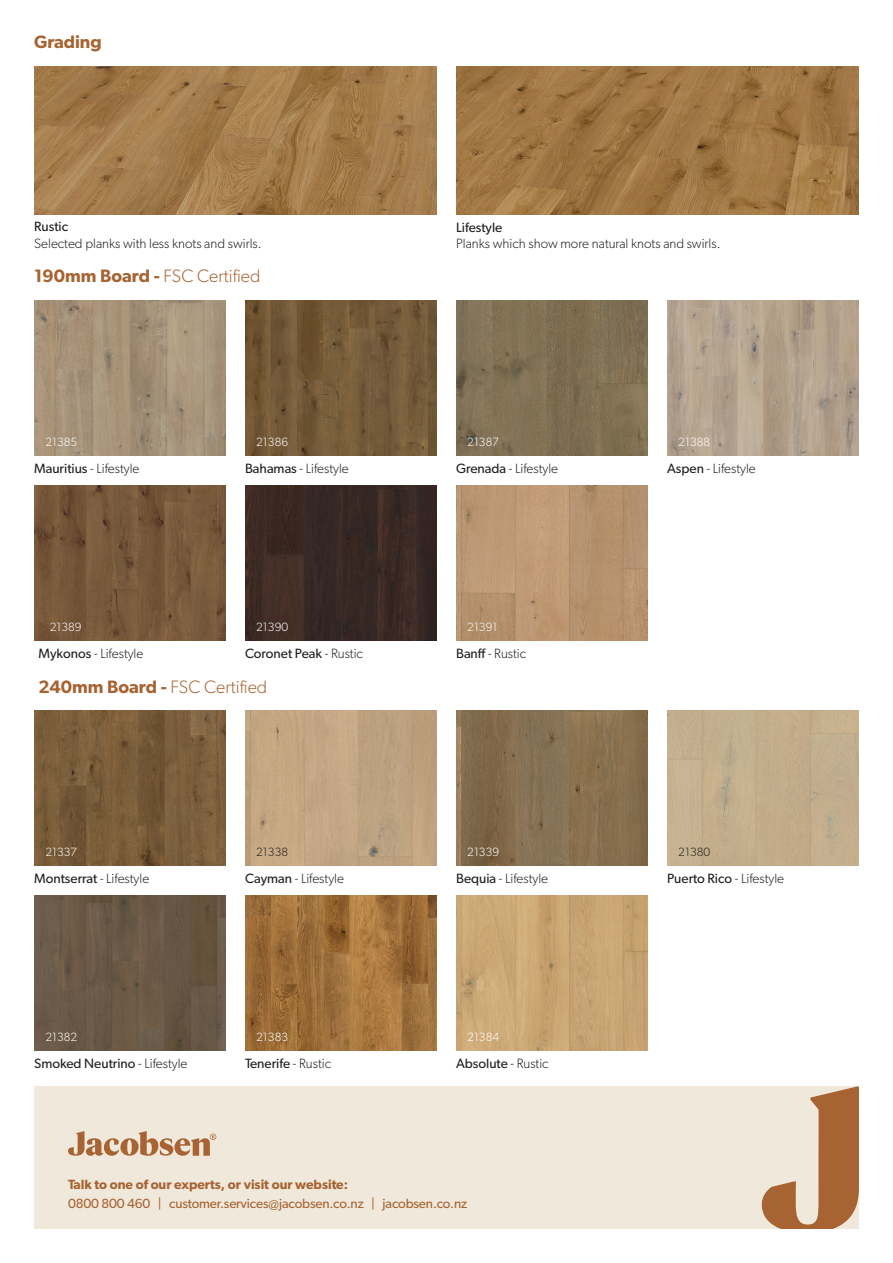
<style>
.page{position:relative;width:893px;height:1263px;background:#fff}
.page>*{position:absolute;margin:0;border:0;box-sizing:border-box;transform-origin:0 0}
.t1{font:300 18px "Gibson";color:#a76331}
.t2{font:600 18px "Gibson";color:#a76331}
.t3{font:300 13.5px/16.5px "Gibson";color:#231f20}
.t4{font:13.5px "Gibson";color:#231f20}
.t5{font:13.35px "Gibson";letter-spacing:-.01em;color:#a76331}
.t6{font:600 13.35px "Gibson";color:#a76331}
.t7{font:300 12px "Gibson";color:#fff}
.t8{font:300 12px "Gibson";color:#231f20}
.s1{font-weight:400}
.s2{font-weight:600}
.s3{font-weight:300}
</style>
<div class="page">
<div style="left:34px;top:1087px;width:825px;height:142px;background:#f0e9db"></div>
<svg style="left:762px;top:1087px;width:97px;height:142px"></svg>
<svg style="left:68px;top:1131px;width:148px;height:25px"></svg>
<img style="left:34px;top:710px;width:192px;height:155px">
<img style="left:34px;top:895px;width:192px;height:155px">
<img style="left:245px;top:710px;width:192px;height:155px">
<img style="left:245px;top:895px;width:192px;height:155px">
<img style="left:456px;top:710px;width:192px;height:155px">
<img style="left:456px;top:895px;width:192px;height:155px">
<div style="left:667px;top:710px;width:192px;height:155px;background:#c3ae8d"></div>
<img style="left:34px;top:486px;width:192px;height:155px">
<img style="left:34px;top:300px;width:192px;height:155px">
<img style="left:245px;top:300px;width:192px;height:155px">
<img style="left:245px;top:486px;width:192px;height:155px">
<img style="left:456px;top:300px;width:192px;height:155px">
<img style="left:456px;top:486px;width:192px;height:155px">
<img style="left:667px;top:300px;width:192px;height:155px">
<img style="left:34px;top:66px;width:403px;height:148px">
<img style="left:456px;top:66px;width:403px;height:148px">
<p class="t2" style="left:34px;top:31px;width:69px">Grading</p>
<p class="t3" style="left:34px;top:218px;width:229px"><span class="s1">Rustic<br></span>Selected planks with less knots and swirls.</p>
<p class="t1" style="left:34px;top:265px;width:228px"><span class="s2">190mm Board -</span> FSC Certified</p>
<p class="t4" style="left:456px;top:219px;width:48px">Lifestyle</p>
<p class="t3" style="left:456px;top:235px;width:266px">Planks which show more natural knots and swirls.</p>
<p class="t7" style="left:45px;top:434px;width:33px">21385</p>
<p class="t7" style="left:256px;top:434px;width:33px">21386</p>
<p class="t7" style="left:467px;top:434px;width:33px">21387</p>
<p class="t7" style="left:678px;top:434px;width:33px">21388</p>
<p class="t3" style="left:34px;top:460px;width:107px"><span class="s1">Mauritius</span> - Lifestyle</p>
<p class="t3" style="left:245px;top:460px;width:105px"><span class="s1">Bahamas</span> - Lifestyle</p>
<p class="t3" style="left:456px;top:460px;width:104px"><span class="s1">Grenada</span> - Lifestyle</p>
<p class="t3" style="left:667px;top:460px;width:90px"><span class="s1">Aspen</span> - Lifestyle</p>
<p class="t7" style="left:256px;top:620px;width:33px">21390</p>
<p class="t7" style="left:50px;top:620px;width:33px">21389</p>
<p class="t3" style="left:39px;top:645px;width:106px"><span class="s1">Mykonos</span> - Lifestyle</p>
<p class="t1" style="left:38px;top:676px;width:230px"><span class="s2">240mm Board -</span> FSC Certified</p>
<p class="t4" style="left:245px;top:645px;width:119px">Coronet Peak <span class="s3">- Rustic</span></p>
<p class="t7" style="left:467px;top:620px;width:32px">21391</p>
<p class="t3" style="left:456px;top:645px;width:72px"><span class="s1">Banff</span> - Rustic</p>
<p class="t7" style="left:45px;top:844px;width:33px">21337</p>
<p class="t8" style="left:256px;top:844px;width:33px">21338</p>
<p class="t7" style="left:467px;top:844px;width:33px">21339</p>
<p class="t8" style="left:678px;top:844px;width:33px">21380</p>
<p class="t4" style="left:34px;top:870px;width:116px">Montserrat <span class="s3">- Lifestyle</span></p>
<p class="t3" style="left:245px;top:869px;width:100px"><span class="s1">Cayman</span> - Lifestyle</p>
<p class="t3" style="left:456px;top:869px;width:94px"><span class="s1">Bequia</span> - Lifestyle</p>
<p class="t4" style="left:667px;top:870px;width:119px">Puerto Rico <span class="s3">- Lifestyle</span></p>
<p class="t7" style="left:45px;top:1029px;width:33px">21382</p>
<p class="t7" style="left:256px;top:1029px;width:33px">21383</p>
<p class="t7" style="left:467px;top:1029px;width:33px">21384</p>
<p class="t4" style="left:34px;top:1055px;width:155px">Smoked Neutrino <span class="s3">- Lifestyle</span></p>
<p class="t4" style="left:245px;top:1055px;width:87px">Tenerife <span class="s3">- Rustic</span></p>
<p class="t4" style="left:456px;top:1055px;width:94px">Absolute <span class="s3">- Rustic</span></p>
<p class="t6" style="left:68px;top:1176px;width:281px">Talk to one of our experts, or visit our website:</p>
<p class="t5" style="left:68px;top:1195px;width:401px">0800 800 460 | customer.services@jacobsen.co.nz | jacobsen.co.nz</p>
</div>
